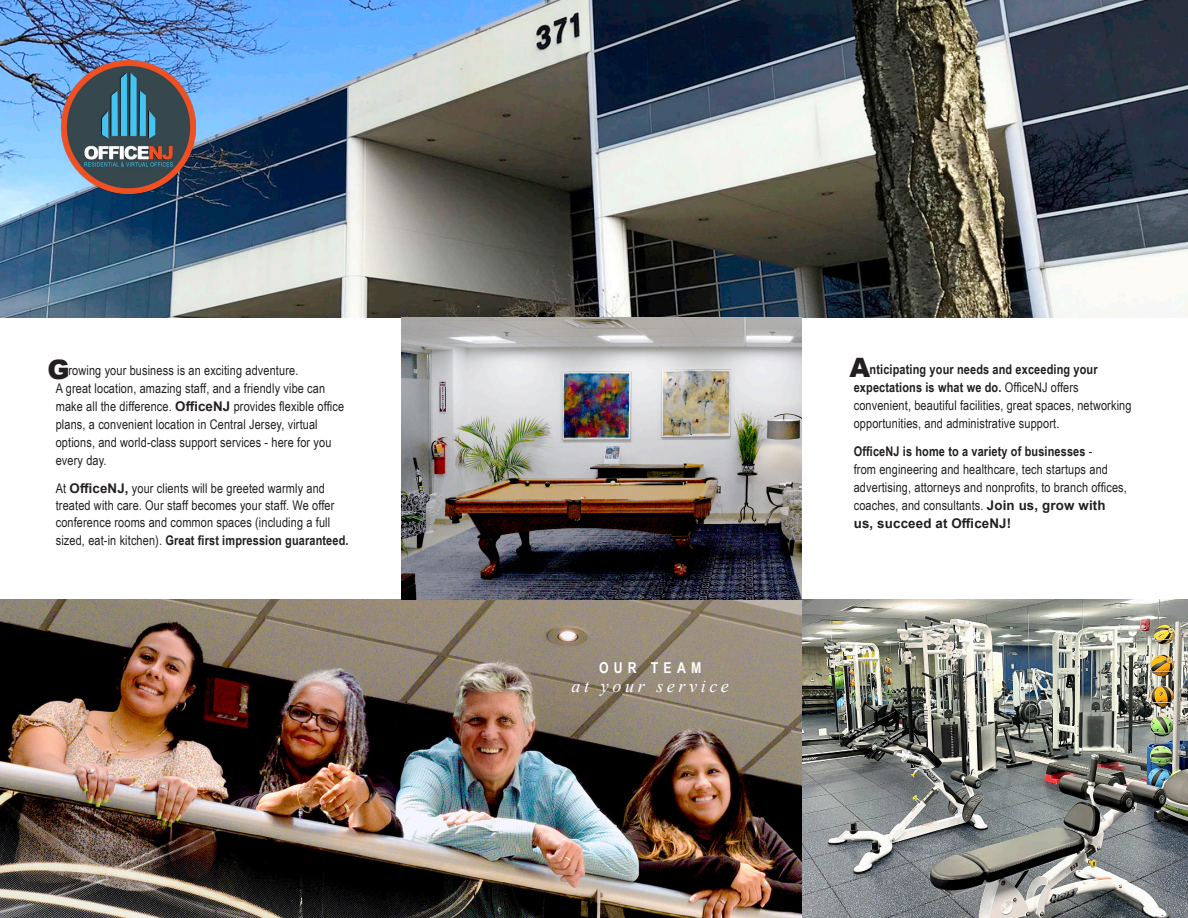
<style>
.page{position:relative;width:1188px;height:918px;background:#fff}
.page>*{position:absolute;margin:0;border:0;box-sizing:border-box;transform-origin:0 0}
.t1{font:900 26.7px "Arial";color:#231f20}
.t2{font:italic 18px "Times New Roman";letter-spacing:.2em;color:#fff}
.t3{font:700 15px "Arial Narrow";letter-spacing:.35em;color:#fff}
.t4{font:13.35px/18px "Arial Narrow";letter-spacing:.01em;color:#231f20}
.t5{font:700 13.35px "Arial Narrow";letter-spacing:.01em;color:#231f20}
.s1{font-weight:700}
.s2{font-family:"Arial";font-weight:700}
.s3{font-weight:400}
</style>
<div class="page">
<img style="left:0;top:600px;width:1188px;height:318px">
<img style="left:0;top:0;width:1188px;height:317px">
<img style="left:62px;top:60px;width:134px;height:134px">
<img style="left:402px;top:317px;width:400px;height:283px">
<p class="t1" style="left:850px;top:349px;width:22px">A</p>
<p class="t1" style="left:47px;top:350px;width:24px">G</p>
<p class="t4" style="left:854px;top:359px;width:279px;text-indent:16px"><span class="s1">nticipating your needs and exceeding your expectations is what we do.</span> OfficeNJ offers convenient, beautiful facilities, great spaces, networking opportunities, and administrative support.</p>
<p class="t4" style="left:854px;top:442px;width:275px"><span class="s1">OfficeNJ is home to a variety of businesses</span> -<br>from engineering and healthcare, tech startups and advertising, attorneys and nonprofits, to branch offices, coaches, and consultants. <span class="s2">Join us, grow with us, succeed at OfficeNJ!</span></p>
<p class="t4" style="left:56px;top:361px;width:290px;text-indent:13px">rowing your business is an exciting adventure.<br>A great location, amazing staff, and a friendly vibe can make all the difference. <span class="s2">OfficeNJ</span> provides flexible office plans, a convenient location in Central Jersey, virtual options, and world-class support services - here for you every day.</p>
<p class="t4" style="left:56px;top:480px;width:280px;line-height:16.6px">At <span class="s2">OfficeNJ,</span> your clients will be greeted warmly and treated with care. Our staff becomes your staff. We offer conference rooms and common spaces (including a full</p>
<p class="t5" style="left:56px;top:530px;width:294px"><span class="s3">sized, eat-in kitchen).</span> Great first impression guaranteed.</p>
<p class="t3" style="left:599px;top:656px;width:104px">OUR TEAM</p>
<p class="t2" style="left:572px;top:673px;width:159px">at your service</p>
</div>
